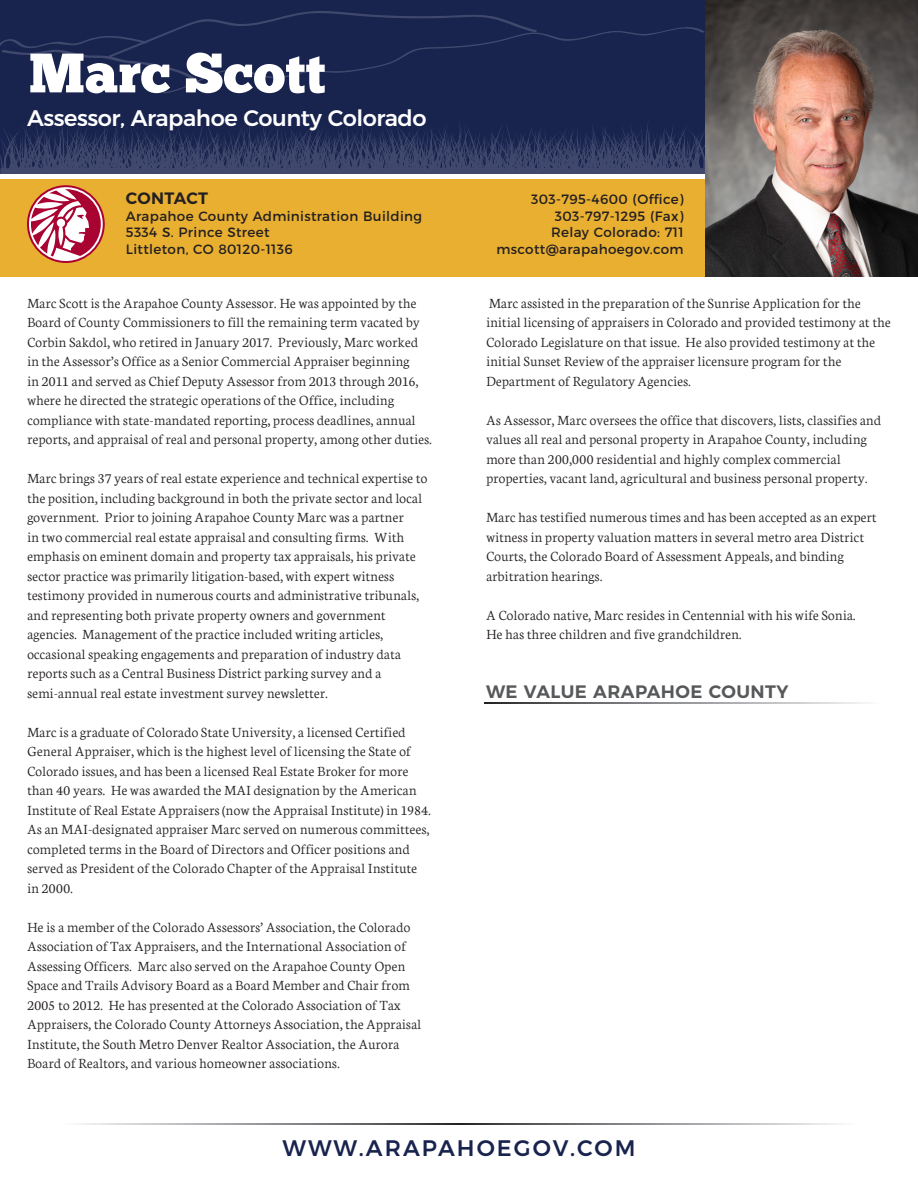
<style>
.page{position:relative;width:918px;height:1188px;background:#fff}
.page>*{position:absolute;margin:0;border:0;box-sizing:border-box;transform-origin:0 0}
.t1{font:55.5px "Chunk Five";color:#fff}
.t2{font:500 22.5px "Montserrat";letter-spacing:-.02em;color:#fff}
.t3{font:500 22.5px "Montserrat";letter-spacing:.09em;color:#18234e}
.t4{font:600 18px "Montserrat";letter-spacing:.025em;color:#57585a}
.t5{font:600 16.5px "Montserrat";letter-spacing:.02em;color:#231f20}
.t6{font:300 15px/19.5px "Neuton";color:#231f20}
.t7{font:13.5px "Montserrat";letter-spacing:.025em;color:#231f20}
</style>
<div class="page">
<div style="left:0;top:0;width:918px;height:173px;background:#18234e"></div>
<div style="left:0;top:179px;width:918px;height:97px;background:#e9af31"></div>
<svg style="left:0;top:11px;width:705px;height:83px"></svg>
<svg style="left:0;top:123px;width:705px;height:51px"></svg>
<svg style="left:485px;top:702px;width:382px;height:2px"></svg>
<svg style="left:459px;top:1123px;width:382px;height:2px"></svg>
<svg style="left:78px;top:1123px;width:381px;height:2px"></svg>
<img style="left:705px;top:0;width:213px;height:276px">
<svg style="left:27px;top:185px;width:78px;height:78px"></svg>
<p class="t1" style="left:29px;top:40px;width:298px">Marc Scott</p>
<p class="t2" style="left:27px;top:100px;width:401px">Assessor, Arapahoe County Colorado</p>
<p class="t5" style="left:126px;top:185px;width:84px">CONTACT</p>
<p class="t7" style="left:126px;top:205px;width:298px">Arapahoe County Administration Building</p>
<p class="t7" style="left:126px;top:222px;width:145px">5334 S. Prince Street</p>
<p class="t7" style="left:126px;top:238px;width:168px">Littleton, CO 80120-1136</p>
<p class="t6" style="left:27px;top:292px;width:407px">Marc Scott is the Arapahoe County Assessor. He was appointed by the Board of County Commissioners to fill the remaining term vacated by Corbin Sakdol, who retired in January 2017. Previously, Marc worked in the Assessor’s Office as a Senior Commercial Appraiser beginning<br>in 2011 and served as Chief Deputy Assessor from 2013 through 2016, where he directed the strategic operations of the Office, including compliance with state-mandated reporting, process deadlines, annual reports, and appraisal of real and personal property, among other duties.</p>
<p class="t6" style="left:27px;top:467px;width:402px">Marc brings 37 years of real estate experience and technical expertise to the position, including background in both the private sector and local government. Prior to joining Arapahoe County Marc was a partner<br>in two commercial real estate appraisal and consulting firms. With emphasis on eminent domain and property tax appraisals, his private sector practice was primarily litigation-based, with expert witness</p>
<p class="t6" style="left:27px;top:584px;width:394px">testimony provided in numerous courts and administrative tribunals, and representing both private property owners and government</p>
<p class="t6" style="left:27px;top:623px;width:358px">agencies. Management of the practice included writing articles,</p>
<p class="t6" style="left:27px;top:643px;width:376px">occasional speaking engagements and preparation of industry data reports such as a Central Business District parking survey and a</p>
<p class="t6" style="left:27px;top:682px;width:303px">semi-annual real estate investment survey newsletter.</p>
<p class="t6" style="left:27px;top:721px;width:406px">Marc is a graduate of Colorado State University, a licensed Certified General Appraiser, which is the highest level of licensing the State of Colorado issues, and has been a licensed Real Estate Broker for more than 40 years. He was awarded the MAI designation by the American Institute of Real Estate Appraisers (now the Appraisal Institute) in 1984.<br>As an MAI-designated appraiser Marc served on numerous committees, completed terms in the Board of Directors and Officer positions and served as President of the Colorado Chapter of the Appraisal Institute in 2000.</p>
<p class="t6" style="left:27px;top:916px;width:396px">He is a member of the Colorado Assessors’ Association, the Colorado Association of Tax Appraisers, and the International Association of Assessing Officers. Marc also served on the Arapahoe County Open Space and Trails Advisory Board as a Board Member and Chair from 2005 to 2012. He has presented at the Colorado Association of Tax Appraisers, the Colorado County Attorneys Association, the Appraisal Institute, the South Metro Denver Realtor Association, the Aurora Board of Realtors, and various homeowner associations.</p>
<p class="t7" style="left:531px;top:189px;width:154px">303-795-4600 (Office)</p>
<p class="t7" style="left:555px;top:205px;width:130px">303-797-1295 (Fax)</p>
<p class="t7" style="left:551px;top:222px;width:134px">Relay Colorado: 711</p>
<p class="t7" style="left:496px;top:238px;width:189px">mscott@arapahoegov.com</p>
<p class="t6" style="left:486px;top:292px;width:406px">Marc assisted in the preparation of the Sunrise Application for the initial licensing of appraisers in Colorado and provided testimony at the Colorado Legislature on that issue. He also provided testimony at the initial Sunset Review of the appraiser licensure program for the</p>
<p class="t6" style="left:486px;top:370px;width:207px">Department of Regulatory Agencies.</p>
<p class="t6" style="left:486px;top:409px;width:397px">As Assessor, Marc oversees the office that discovers, lists, classifies and values all real and personal property in Arapahoe County, including more than 200,000 residential and highly complex commercial</p>
<p class="t6" style="left:486px;top:467px;width:383px">properties, vacant land, agricultural and business personal property.</p>
<p class="t6" style="left:486px;top:506px;width:392px">Marc has testified numerous times and has been accepted as an expert witness in property valuation matters in several metro area District<br>Courts, the Colorado Board of Assessment Appeals, and binding</p>
<p class="t6" style="left:486px;top:565px;width:118px">arbitration hearings.</p>
<p class="t6" style="left:486px;top:604px;width:371px">A Colorado native, Marc resides in Centennial with his wife Sonia.</p>
<p class="t6" style="left:486px;top:623px;width:257px">He has three children and five grandchildren.</p>
<p class="t4" style="left:486px;top:676px;width:304px">WE VALUE ARAPAHOE COUNTY</p>
<p class="t3" style="left:282px;top:1130px;width:355px">WWW.ARAPAHOEGOV.COM</p>
</div>
